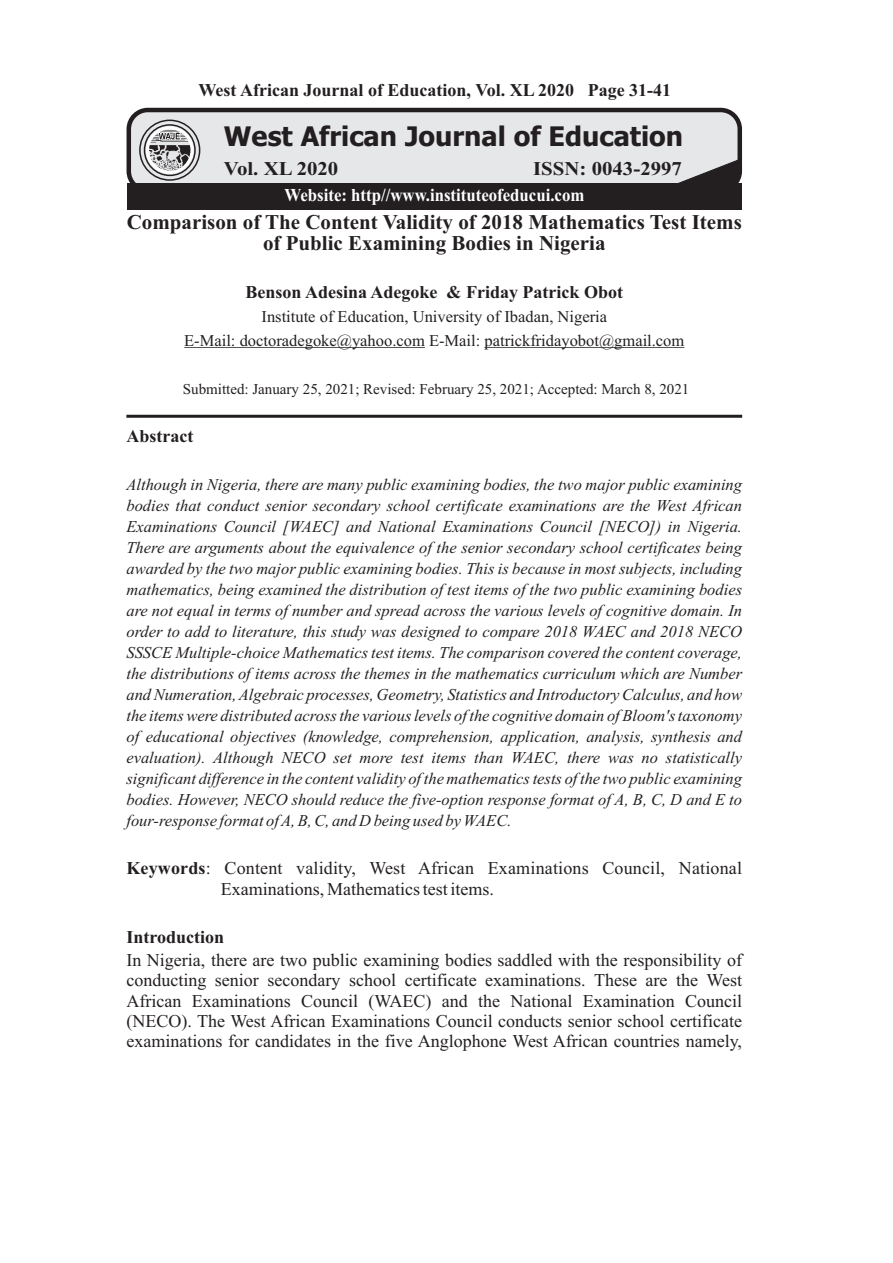
<style>
.page{position:relative;width:893px;height:1263px;background:#fff}
.page>*{position:absolute;margin:0;border:0;box-sizing:border-box;transform-origin:0 0}
.t1{font:700 27px "Tahoma";color:#231f20}
.t2{font:700 21px/21px "Times New Roman";color:#231f20;text-align:center}
.t3{font:700 19.5px "Times New Roman";color:#231f20;scale:1.07 1}
.t4{font:700 18.15px "Times New Roman";color:#fff;scale:.92 1}
.t5{font:18px/20.4px "Times New Roman";color:#231f20}
.t6{font:700 18px "Times New Roman";color:#231f20}
.t7{font:italic 16.5px/21px "Times New Roman";color:#231f20;text-align:justify}
.t8{font:16.5px/24px "Times New Roman";color:#231f20;text-align:center}
.t9{font:15px "Times New Roman";color:#231f20}
.s1{font-weight:700}
</style>
<div class="page">
<hr style="left:184px;top:347px;width:241px;height:1px;background:#231f20">
<hr style="left:484px;top:347px;width:200px;height:1px;background:#231f20">
<hr style="left:126px;top:415px;width:616px;height:3px;background:#231f20">
<div style="left:129px;top:110px;width:611px;height:80px;background:#e6e7e9;border-radius:19px"></div>
<svg style="left:678px;top:160px;width:59px;height:23px"></svg>
<div style="left:127px;top:108px;width:615px;height:85px;border:4px solid #231f20;border-radius:19px"></div>
<div style="left:144px;top:124px;width:52px;height:52px;border:1px solid #231f20;border-radius:50%"></div>
<div style="left:139px;top:120px;width:61px;height:61px;border:1px solid #231f20;border-radius:50%"></div>
<img style="left:148px;top:128px;width:44px;height:44px;border-radius:50%">
<div style="left:146px;top:126px;width:47px;height:48px;border:3px solid #fff;border-radius:50%"></div>
<svg style="left:158px;top:132px;width:22px;height:8px"></svg>
<div style="left:127px;top:183px;width:614px;height:27px;background:#231f20"></div>
<p class="t6" style="left:199px;top:83px;width:474px">West African Journal of Education, Vol. XL 2020 Page 31-41</p>
<h1 class="t1" style="left:224px;top:125px;width:461px">West African Journal of Education</h1>
<p class="t3" style="left:224px;top:162px;width:108px">Vol. XL 2020</p>
<p class="t3" style="left:533px;top:162px;width:141px">ISSN: 0043-2997</p>
<p class="t4" style="left:285px;top:188px;width:327px">Website: http//www.instituteofeducui.com</p>
<p class="t2" style="left:127px;top:213px;width:617px">Comparison of The Content Validity of 2018 Mathematics Test Items of Public Examining Bodies in Nigeria</p>
<p class="t6" style="left:245px;top:285px;width:379px">Benson Adesina Adegoke &amp; Friday Patrick Obot</p>
<p class="t8" style="left:184px;top:306px;width:502px">Institute of Education, University of Ibadan, Nigeria<br>E-Mail: doctoradegoke@yahoo.com E-Mail: patrickfridayobot@gmail.com</p>
<p class="t9" style="left:183px;top:383px;width:508px">Submitted: January 25, 2021; Revised: February 25, 2021; Accepted: March 8, 2021</p>
<p class="t6" style="left:126px;top:429px;width:68px">Abstract</p>
<p class="t7" style="left:126px;top:475px;width:617px">Although in Nigeria, there are many public examining bodies, the two major public examining bodies that conduct senior secondary school certificate examinations are the West African Examinations Council [WAEC] and National Examinations Council [NECO]) in Nigeria.<br>There are arguments about the equivalence of the senior secondary school certificates being awarded by the two major public examining bodies. This is because in most subjects, including mathematics, being examined the distribution of test items of the two public examining bodies are not equal in terms of number and spread across the various levels of cognitive domain. In order to add to literature, this study was designed to compare 2018 WAEC and 2018 NECO SSSCE Multiple-choice Mathematics test items. The comparison covered the content coverage, the distributions of items across the themes in the mathematics curriculum which are Number and Numeration, Algebraic processes, Geometry, Statistics and Introductory Calculus, and how the items were distributed across the various levels of the cognitive domain of Bloom's taxonomy of educational objectives (knowledge, comprehension, application, analysis, synthesis and evaluation). Although NECO set more test items than WAEC, there was no statistically significant difference in the content validity of the mathematics tests of the two public examining bodies. However, NECO should reduce the five-option response format of A, B, C, D and E to four-response format of A, B, C, and D being used by WAEC.</p>
<p class="t5" style="left:221px;top:859px;width:523px;line-height:21px;text-indent:-94px"><span class="s1">Keywords</span>: Content validity, West African Examinations Council, National<br>Examinations, Mathematics test items.</p>
<p class="t6" style="left:126px;top:930px;width:99px">Introduction</p>
<p class="t5" style="left:126px;top:951px;width:617px;text-align:justify">In Nigeria, there are two public examining bodies saddled with the responsibility of conducting senior secondary school certificate examinations. These are the West African Examinations Council (WAEC) and the National Examination Council (NECO). The West African Examinations Council conducts senior school certificate examinations for candidates in the five Anglophone West African countries namely,</p>
</div>
